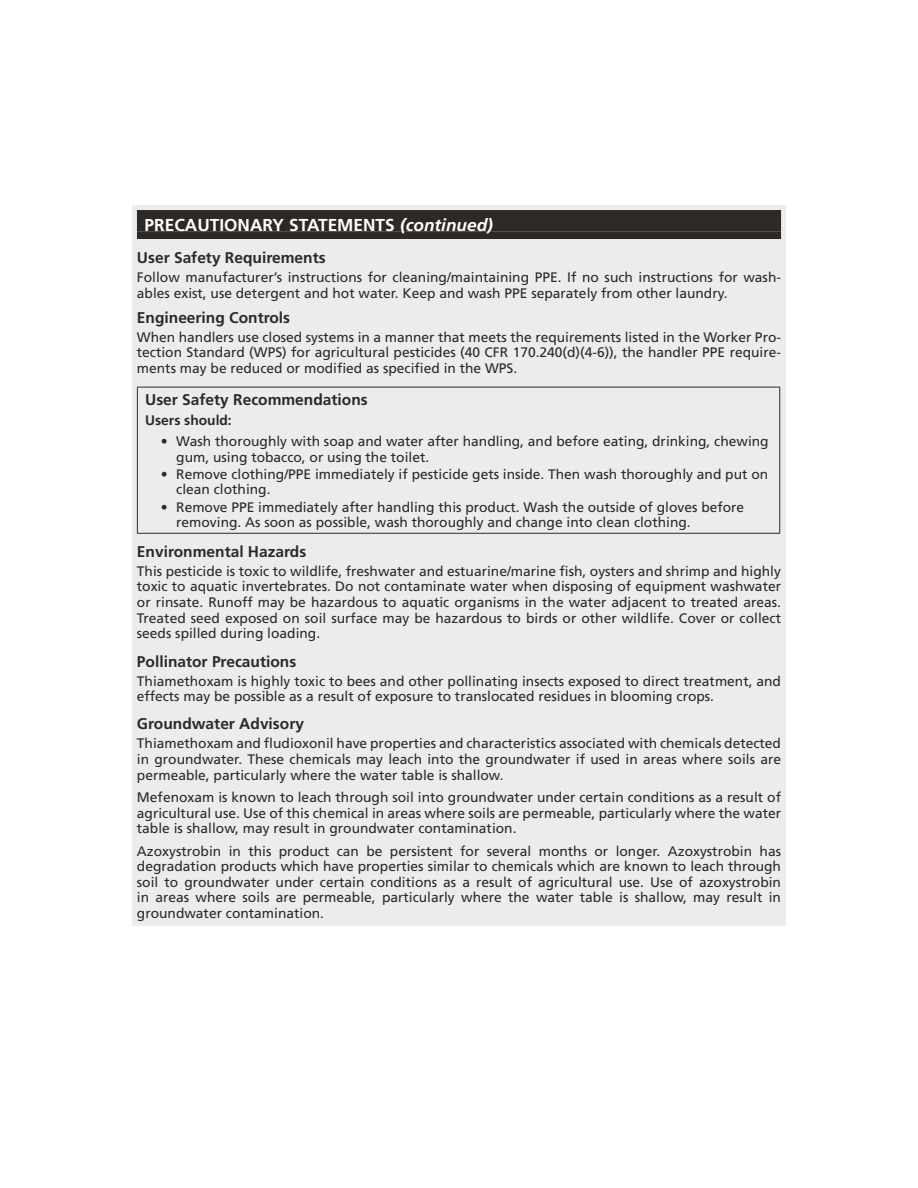
<style>
.page{position:relative;width:918px;height:1188px;background:#fff}
.page>*{position:absolute;margin:0;border:0;box-sizing:border-box;transform-origin:0 0}
.t1{font:700 17.25px "Frutiger LT Std";color:#fff}
.t2{font:700 15.6px "Frutiger LT Std";color:#2d2926}
.t3{font:13.8px/15.5px "Frutiger LT Std";color:#2d2926}
.t4{font:700 13.8px "Frutiger LT Std";color:#2d2926}
.s1{font-style:italic}
</style>
<div class="page">
<div style="left:132px;top:205px;width:654px;height:721px;background:#edeced"></div>
<div style="left:137px;top:210px;width:644px;height:21px;background:#2d2926"></div>
<div style="left:137px;top:231px;width:644px;height:8px;background:#2d2926"></div>
<hr style="left:137px;top:388px;width:1px;height:145px;background:#2d2926">
<hr style="left:779px;top:388px;width:1px;height:145px;background:#2d2926">
<hr style="left:137px;top:387px;width:643px;height:1px;background:#2d2926">
<hr style="left:137px;top:533px;width:643px;height:1px;background:#2d2926">
<p class="t1" style="left:145px;top:217px;width:350px">PRECAUTIONARY STATEMENTS <span class="s1">(continued)</span></p>
<p class="t2" style="left:137px;top:250px;width:190px">User Safety Requirements</p>
<p class="t3" style="left:137px;top:270px;width:646px">Follow manufacturer’s instructions for cleaning/maintaining PPE. If no such instructions for wash&shy;ables exist, use detergent and hot water. Keep and wash PPE separately from other laundry.</p>
<p class="t2" style="left:137px;top:310px;width:155px">Engineering Controls</p>
<p class="t3" style="left:137px;top:330px;width:646px;text-align:justify">When handlers use closed systems in a manner that meets the requirements listed in the Worker Pro&shy;tection Standard (WPS) for agricultural pesticides (40 CFR 170.240(d)(4-6)), the handler PPE require&shy;ments may be reduced or modified as specified in the WPS.</p>
<p class="t2" style="left:145px;top:392px;width:224px">User Safety Recommendations</p>
<p class="t4" style="left:145px;top:414px;width:88px">Users should:</p>
<p class="t3" style="left:176px;top:434px;width:594px;text-indent:-16px">• Wash thoroughly with soap and water after handling, and before eating, drinking, chewing gum, using tobacco, or using the toilet.</p>
<p class="t3" style="left:176px;top:467px;width:594px;text-indent:-16px">• Remove clothing/PPE immediately if pesticide gets inside. Then wash thoroughly and put on clean clothing.</p>
<p class="t3" style="left:176px;top:500px;width:570px;text-indent:-16px">• Remove PPE immediately after handling this product. Wash the outside of gloves before removing. As soon as possible, wash thoroughly and change into clean clothing.</p>
<p class="t2" style="left:137px;top:544px;width:171px">Environmental Hazards</p>
<p class="t3" style="left:137px;top:564px;width:646px;text-align:justify">This pesticide is toxic to wildlife, freshwater and estuarine/marine fish, oysters and shrimp and highly toxic to aquatic invertebrates. Do not contaminate water when disposing of equipment washwater or rinsate. Runoff may be hazardous to aquatic organisms in the water adjacent to treated areas.<br>Treated seed exposed on soil surface may be hazardous to birds or other wildlife. Cover or collect seeds spilled during loading.</p>
<p class="t2" style="left:137px;top:654px;width:161px">Pollinator Precautions</p>
<p class="t3" style="left:137px;top:674px;width:646px">Thiamethoxam is highly toxic to bees and other pollinating insects exposed to direct treatment, and effects may be possible as a result of exposure to translocated residues in blooming crops.</p>
<p class="t2" style="left:137px;top:716px;width:169px">Groundwater Advisory</p>
<p class="t3" style="left:137px;top:737px;width:646px;text-align:justify">Thiamethoxam and fludioxonil have properties and characteristics associated with chemicals detected in groundwater. These chemicals may leach into the groundwater if used in areas where soils are permeable, particularly where the water table is shallow.</p>
<p class="t3" style="left:137px;top:790px;width:646px;text-align:justify">Mefenoxam is known to leach through soil into groundwater under certain conditions as a result of agricultural use. Use of this chemical in areas where soils are permeable, particularly where the water table is shallow, may result in groundwater contamination.</p>
<p class="t3" style="left:137px;top:844px;width:646px;text-align:justify">Azoxystrobin in this product can be persistent for several months or longer. Azoxystrobin has degradation products which have properties similar to chemicals which are known to leach through soil to groundwater under certain conditions as a result of agricultural use. Use of azoxystrobin in areas where soils are permeable, particularly where the water table is shallow, may result in groundwater contamination.</p>
</div>
